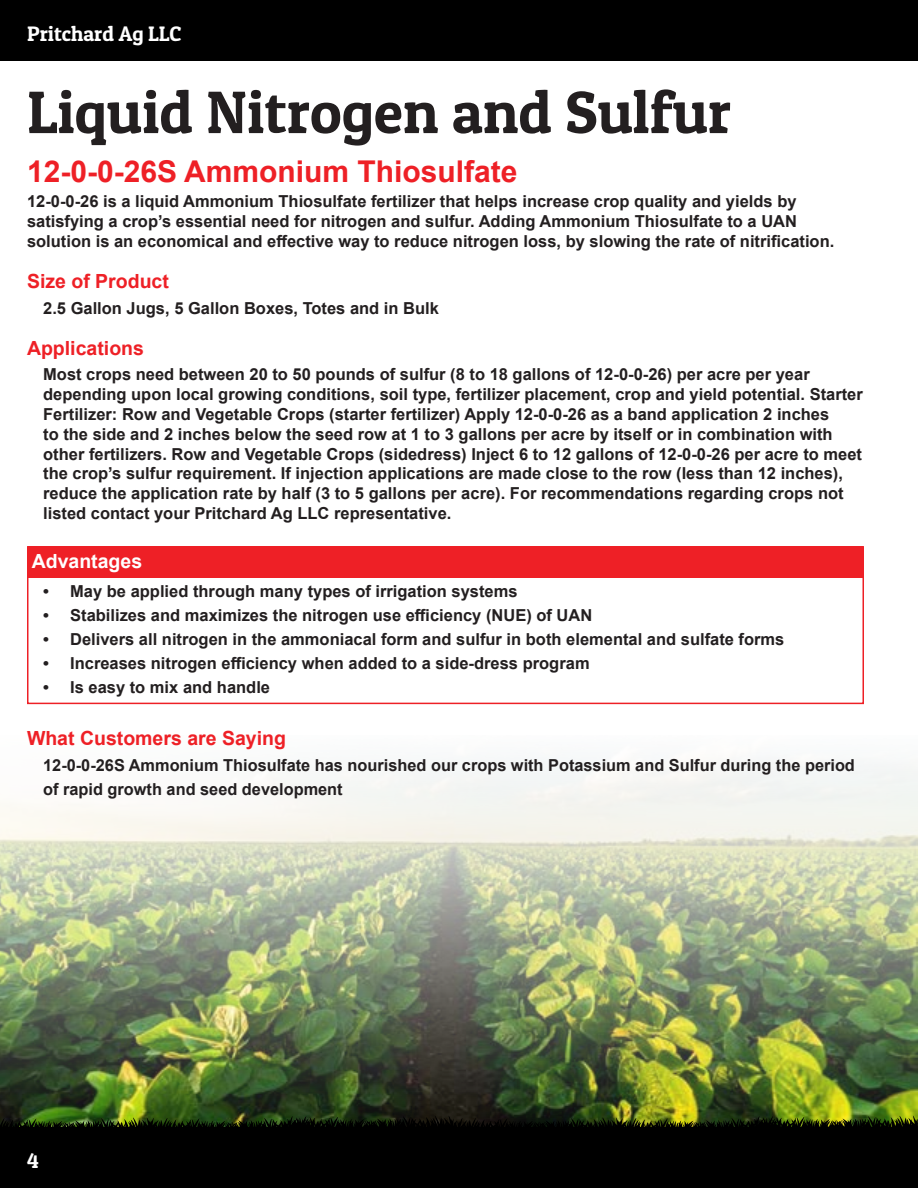
<style>
.page{position:relative;width:918px;height:1188px;background:#fff}
.page>*{position:absolute;margin:0;border:0;box-sizing:border-box;transform-origin:0 0}
.t1{font:60px "Patua One";color:#231f20}
.t2{font:700 30px "Arial";color:#ee2026}
.t3{font:21px "Patua One";color:#fff}
.t4{font:700 19.5px "Arial";color:#ee2026}
.t5{font:700 19.5px "Arial";color:#fff}
.t6{font:700 16.5px/19.8px "Arial";color:#231f20}
</style>
<div class="page">
<img style="left:0;top:763px;width:918px;height:353px">
<img style="left:0;top:1116px;width:918px;height:11px">
<div style="left:0;top:0;width:918px;height:61px;background:#000"></div>
<div style="left:0;top:1127px;width:918px;height:61px;background:#000"></div>
<div style="left:28px;top:547px;width:835px;height:31px;background:#ee2026"></div>
<div style="left:27px;top:546px;width:837px;height:158px;border:2px solid #ee2026"></div>
<p class="t3" style="left:27px;top:20px;width:156px">Pritchard Ag LLC</p>
<p class="t1" style="left:27px;top:75px;width:706px">Liquid Nitrogen and Sulfur</p>
<p class="t2" style="left:27px;top:150px;width:492px">12-0-0-26S Ammonium Thiosulfate</p>
<p class="t6" style="left:27px;top:192px;width:809px">12-0-0-26 is a liquid Ammonium Thiosulfate fertilizer that helps increase crop quality and yields by satisfying a crop’s essential need for nitrogen and sulfur. Adding Ammonium Thiosulfate to a UAN solution is an economical and effective way to reduce nitrogen loss, by slowing the rate of nitrification.</p>
<p class="t4" style="left:27px;top:268px;width:143px">Size of Product</p>
<p class="t6" style="left:43px;top:298px;width:397px">2.5 Gallon Jugs, 5 Gallon Boxes, Totes and in Bulk</p>
<p class="t4" style="left:27px;top:334px;width:119px">Applications</p>
<p class="t6" style="left:43px;top:365px;width:821px">Most crops need between 20 to 50 pounds of sulfur (8 to 18 gallons of 12-0-0-26) per acre per year depending upon local growing conditions, soil type, fertilizer placement, crop and yield potential. Starter Fertilizer: Row and Vegetable Crops (starter fertilizer) Apply 12-0-0-26 as a band application 2 inches<br>to the side and 2 inches below the seed row at 1 to 3 gallons per acre by itself or in combination with other fertilizers. Row and Vegetable Crops (sidedress) Inject 6 to 12 gallons of 12-0-0-26 per acre to meet the crop’s sulfur requirement. If injection applications are made close to the row (less than 12 inches), reduce the application rate by half (3 to 5 gallons per acre). For recommendations regarding crops not listed contact your Pritchard Ag LLC representative.</p>
<p class="t5" style="left:32px;top:548px;width:112px">Advantages</p>
<p class="t6" style="left:43px;top:581px;width:476px">• May be applied through many types of irrigation systems</p>
<p class="t6" style="left:43px;top:605px;width:551px">• Stabilizes and maximizes the nitrogen use efficiency (NUE) of UAN</p>
<p class="t6" style="left:43px;top:629px;width:743px">• Delivers all nitrogen in the ammoniacal form and sulfur in both elemental and sulfate forms</p>
<p class="t6" style="left:43px;top:653px;width:548px">• Increases nitrogen efficiency when added to a side-dress program</p>
<p class="t6" style="left:43px;top:677px;width:228px">• Is easy to mix and handle</p>
<p class="t4" style="left:27px;top:725px;width:260px">What Customers are Saying</p>
<p class="t6" style="left:43px;top:753px;width:813px;line-height:24px">12-0-0-26S Ammonium Thiosulfate has nourished our crops with Potassium and Sulfur during the period of rapid growth and seed development</p>
<p class="t3" style="left:27px;top:1147px;width:13px">4</p>
</div>
